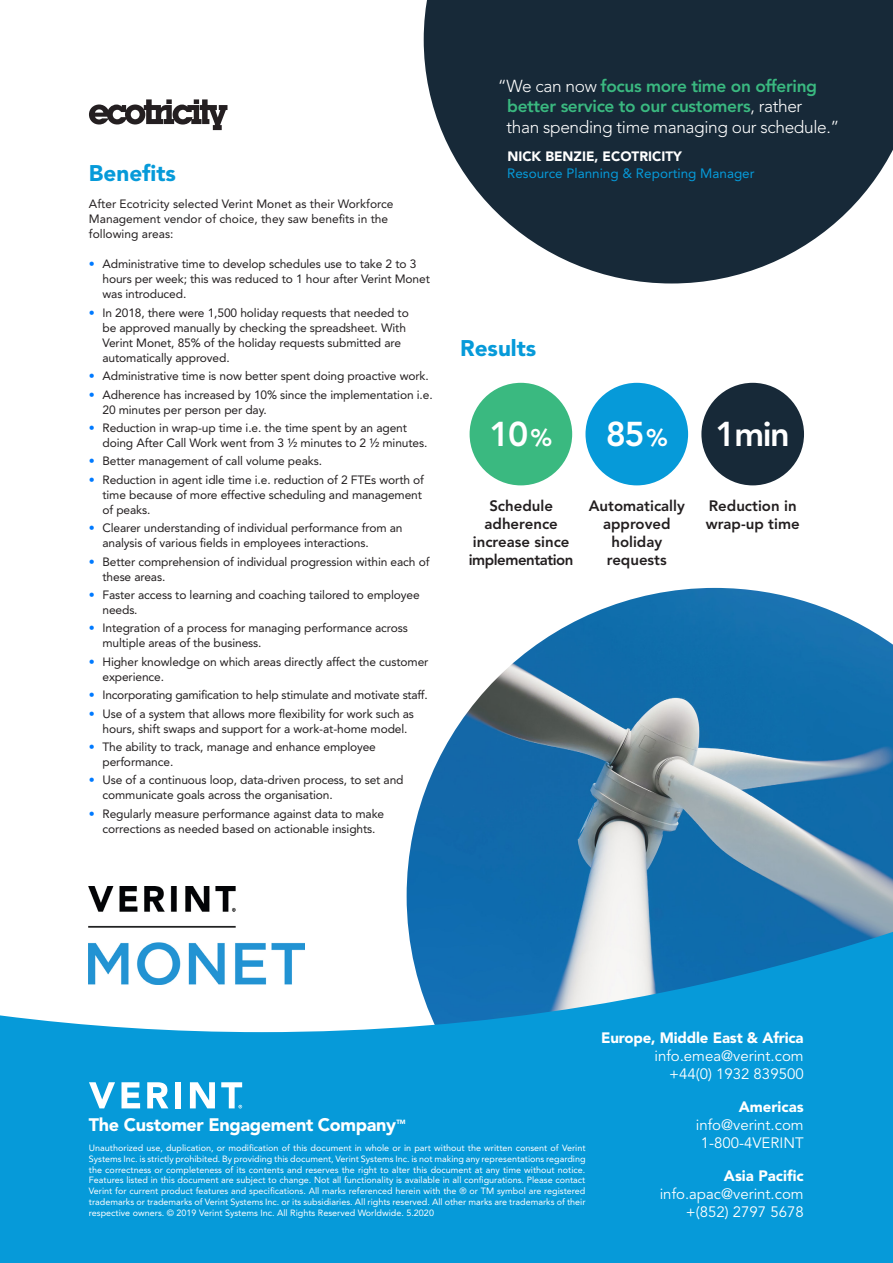
<style>
.page{position:relative;width:893px;height:1263px;background:#fff}
.page>*{position:absolute;margin:0;border:0;box-sizing:border-box;transform-origin:0 0}
.Sub_head{font:800 34.2px "Avenir LT Std";letter-spacing:-.04em;color:#fff}
.Sub_head-2{font:900 22.5px "Avenir LT Std";color:#069ad9}
.t1{font:900 18px "Avenir LT Std";letter-spacing:-.02em;color:#fff}
.Body_text{font:300 17.25px/20.7px "Avenir LT Std";letter-spacing:-.02em;color:#fff}
.t2{font:15px "Avenir LT Std";color:#fff}
.Body_text-2{font:800 15px/18px "Avenir LT Std";color:#231f20;text-align:center}
.t3{font:900 15px "Avenir LT Std";letter-spacing:-.01em;color:#fff}
.Body_text-3{font:800 15px "Avenir LT Std";letter-spacing:-.03em;color:#231f20}
.Body_text-4{font:13.5px/16.2px "Avenir LT Std";color:#069ad9}
.Body_text-5{font:12px/15px "Avenir LT Std";letter-spacing:-.01em;color:#231f20}
.t4{font:9px/10.8px "Avenir LT Std";color:#fff;text-align:justify}
.t5{font:900 6.15px "Avenir LT Std";color:#fff}
.s1{color:#007aff}
.s2{font-weight:800;color:#3ab980}
.s3{font-weight:900;color:#fff}
.s4{font-size:24px}
</style>
<div class="page">
<svg style="left:424px;top:0;width:469px;height:283px;fill:#172938"></svg>
<img style="left:407px;top:588px;width:486px;height:344px">
<img style="left:89px;top:886px;width:147px;height:42px">
<svg style="left:89px;top:99px;width:138px;height:31px"></svg>
<div style="left:470px;top:383px;width:102px;height:102px;background:#3ab980;border-radius:50%"></div>
<div style="left:585px;top:383px;width:103px;height:102px;background:#069ad9;border-radius:50%"></div>
<div style="left:701px;top:383px;width:103px;height:102px;background:#172938;border-radius:50%"></div>
<svg style="left:0;top:932px;width:893px;height:331px;background:#2aa4db"></svg>
<svg style="left:89px;top:1082px;width:26px;height:26px"></svg>
<svg style="left:121px;top:1082px;width:19px;height:26px"></svg>
<svg style="left:147px;top:1082px;width:21px;height:26px"></svg>
<div style="left:175px;top:1082px;width:6px;height:26px;background:#fff"></div>
<svg style="left:190px;top:1082px;width:25px;height:26px"></svg>
<svg style="left:221px;top:1082px;width:21px;height:26px"></svg>
<p class="Sub_head-2" style="left:89px;top:159px;width:89px">Benefits</p>
<p class="Body_text-5" style="left:89px;top:197px;width:306px">After Ecotricity selected Verint Monet as their Workforce</p>
<p class="Body_text-5" style="left:89px;top:212px;width:301px">Management vendor of choice, they saw benefits in the following areas:</p>
<p class="Body_text-5" style="left:102px;top:257px;width:329px;text-indent:-13px"><span class="s1">•</span> Administrative time to develop schedules use to take 2 to 3 hours per week; this was reduced to 1 hour after Verint Monet was introduced.</p>
<p class="Body_text-5" style="left:102px;top:305px;width:308px;text-indent:-13px"><span class="s1">•</span> In 2018, there were 1,500 holiday requests that needed to be approved manually by checking the spreadsheet. With Verint Monet, 85% of the holiday requests submitted are automatically approved.</p>
<p class="Body_text-5" style="left:89px;top:369px;width:341px"><span class="s1">•</span> Administrative time is now better spent doing proactive work.</p>
<p class="Body_text-5" style="left:102px;top:387px;width:332px;text-indent:-13px"><span class="s1">•</span> Adherence has increased by 10% since the implementation i.e.<br>20 minutes per person per day.</p>
<p class="Body_text-5" style="left:102px;top:420px;width:326px;text-indent:-13px"><span class="s1">•</span> Reduction in wrap-up time i.e. the time spent by an agent doing After Call Work went from 3 ½ minutes to 2 ½ minutes.</p>
<p class="Body_text-5" style="left:89px;top:454px;width:235px"><span class="s1">•</span> Better management of call volume peaks.</p>
<p class="Body_text-5" style="left:102px;top:472px;width:323px;text-indent:-13px"><span class="s1">•</span> Reduction in agent idle time i.e. reduction of 2 FTEs worth of time because of more effective scheduling and management of peaks.</p>
<p class="Body_text-5" style="left:102px;top:521px;width:302px;text-indent:-13px"><span class="s1">•</span> Clearer understanding of individual performance from an analysis of various fields in employees interactions.</p>
<p class="Body_text-5" style="left:102px;top:554px;width:328px;text-indent:-13px"><span class="s1">•</span> Better comprehension of individual progression within each of these areas.</p>
<p class="Body_text-5" style="left:102px;top:587px;width:319px;text-indent:-13px"><span class="s1">•</span> Faster access to learning and coaching tailored to employee needs.</p>
<p class="Body_text-5" style="left:102px;top:621px;width:307px;text-indent:-13px"><span class="s1">•</span> Integration of a process for managing performance across multiple areas of the business.</p>
<p class="Body_text-5" style="left:102px;top:654px;width:328px;text-indent:-13px"><span class="s1">•</span> Higher knowledge on which areas directly affect the customer experience.</p>
<p class="Body_text-5" style="left:89px;top:688px;width:340px"><span class="s1">•</span> Incorporating gamification to help stimulate and motivate staff.</p>
<p class="Body_text-5" style="left:89px;top:706px;width:327px;text-align:center"><span class="s1">•</span> Use of a system that allows more flexibility for work such as hours, shift swaps and support for a work-at-home model.</p>
<p class="Body_text-5" style="left:102px;top:739px;width:275px;text-indent:-13px"><span class="s1">•</span> The ability to track, manage and enhance employee performance.</p>
<p class="Body_text-5" style="left:102px;top:773px;width:303px;text-indent:-13px"><span class="s1">•</span> Use of a continuous loop, data-driven process, to set and communicate goals across the organisation.</p>
<p class="Body_text-5" style="left:89px;top:806px;width:297px;text-align:center"><span class="s1">•</span> Regularly measure performance against data to make corrections as needed based on actionable insights.</p>
<p class="Body_text" style="left:507px;top:75px;width:334px;text-indent:-9px">“We can now <span class="s2">focus more time on offering better service to our customers</span>, rather<br>than spending time managing our schedule.”</p>
<p class="Body_text-4" style="left:507px;top:149px;width:249px"><span class="s3">NICK BENZIE, ECOTRICITY<br></span>Resource Planning &amp; Reporting Manager</p>
<p class="Sub_head-2" style="left:460px;top:335px;width:78px">Results</p>
<p class="Sub_head" style="left:489px;top:414px;width:64px">10<span class="s4">%</span></p>
<p class="Sub_head" style="left:606px;top:414px;width:64px">85<span class="s4">%</span></p>
<p class="Sub_head" style="left:715px;top:414px;width:76px">1min</p>
<p class="Body_text-2" style="left:484px;top:497px;width:75px">Schedule adherence</p>
<p class="Body_text-2" style="left:473px;top:533px;width:98px">increase since</p>
<p class="Body_text-3" style="left:469px;top:551px;width:106px">implementation</p>
<p class="Body_text-2" style="left:589px;top:497px;width:98px">Automatically approved</p>
<p class="Body_text-2" style="left:607px;top:533px;width:61px">holiday requests</p>
<p class="Body_text-2" style="left:706px;top:497px;width:95px;text-align:left">Reduction in wrap-up time</p>
<p class="t1" style="left:89px;top:1113px;width:309px">The Customer Engagement Company</p>
<p class="t5" style="left:396px;top:1118px;width:11px">TM</p>
<p class="t4" style="left:89px;top:1142px;width:498px">Unauthorized use, duplication, or modification of this document in whole or in part without the written consent of Verint Systems Inc. is strictly prohibited. By providing this document, Verint Systems Inc. is not making any representations regarding the correctness or completeness of its contents and reserves the right to alter this document at any time without notice.<br>Features listed in this document are subject to change. Not all functionality is available in all configurations. Please contact Verint for current product features and specifications. All marks referenced herein with the ® or TM symbol are registered trademarks or trademarks of Verint Systems Inc. or its subsidiaries. All rights reserved. All other marks are trademarks of their respective owners. © 2019 Verint Systems Inc. All Rights Reserved Worldwide. 5.2020</p>
<p class="t3" style="left:601px;top:1028px;width:204px">Europe, Middle East &amp; Africa</p>
<p class="t2" style="left:654px;top:1047px;width:151px">info.emea@verint.com</p>
<p class="t2" style="left:669px;top:1065px;width:136px">+44(0) 1932 839500</p>
<p class="t3" style="left:739px;top:1097px;width:67px">Americas</p>
<p class="t2" style="left:696px;top:1116px;width:109px">info@verint.com</p>
<p class="t2" style="left:701px;top:1134px;width:104px">1-800-4VERINT</p>
<p class="t3" style="left:724px;top:1166px;width:81px">Asia Pacific</p>
<p class="t2" style="left:660px;top:1185px;width:145px">info.apac@verint.com</p>
<p class="t2" style="left:686px;top:1203px;width:119px">+(852) 2797 5678</p>
</div>
